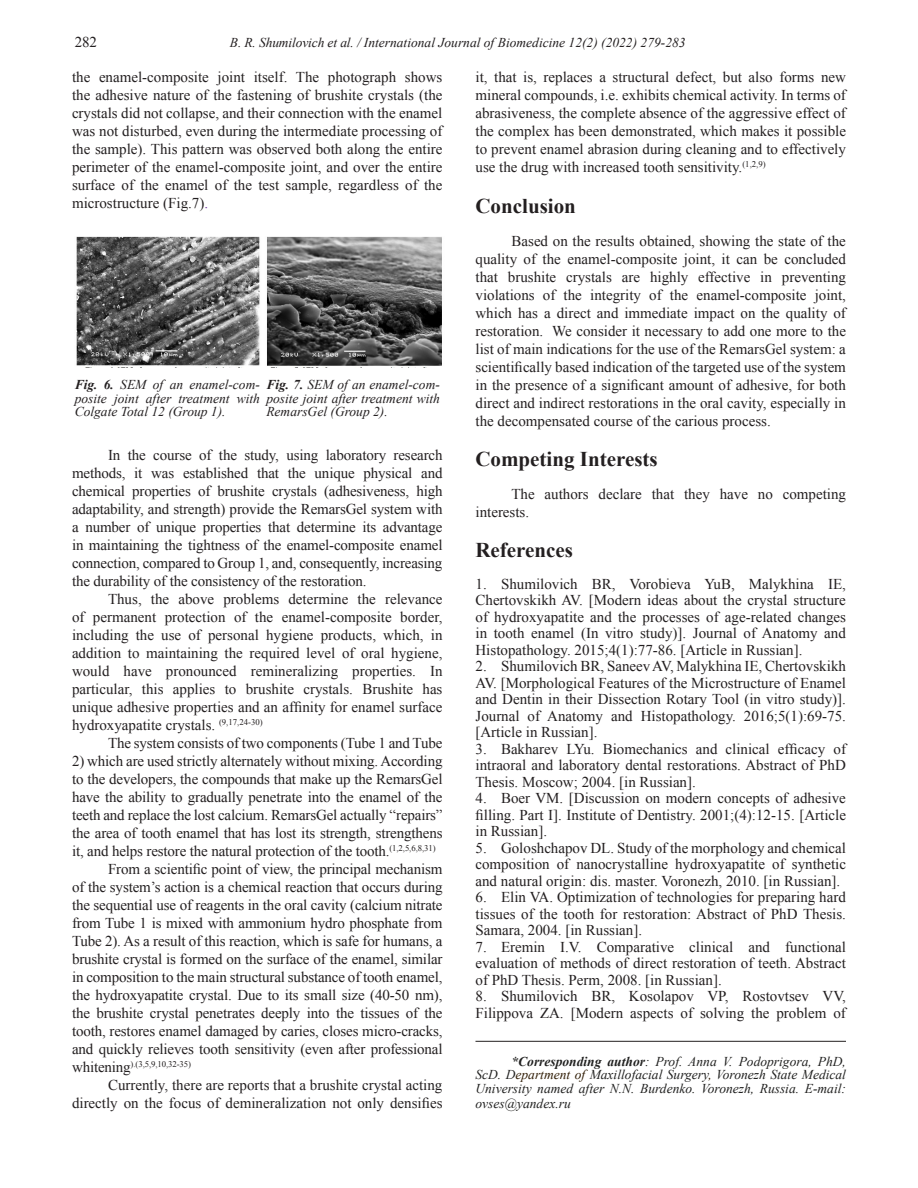
<style>
.page{position:relative;width:918px;height:1188px;background:#fff}
.page>*{position:absolute;margin:0;border:0;box-sizing:border-box;transform-origin:0 0}
.Section{font:700 21px "Times New Roman";color:#231f20}
.General{font:15px/18px "Times New Roman";color:#231f20;text-align:justify}
.Fig{font:italic 13.5px/13.5px "Times New Roman";color:#231f20;text-align:justify}
.Corresponding{font:italic 13.5px/13.5px "Times New Roman";color:#212120;text-align:justify}
.General-2{font:8.7px "Times New Roman";color:#231f20}
.s1{color:#7030a0}
.s2{font-weight:700}
.s3{font-size:15px}
.s4{color:#321f08}
</style>
<div class="page">
<img style="left:76px;top:237px;width:366px;height:131px">
<hr style="left:476px;top:1041px;width:370px;height:1px;background:#231f20">
<p class="General" style="left:75px;top:32px;width:24px">282</p>
<p class="Fig" style="left:230px;top:35px;width:457px">B. R. Shumilovich et al. / International Journal of Biomedicine 12(2) (2022) 279-283</p>
<p class="General" style="left:72px;top:68px;width:372px">the enamel-composite joint itself. The photograph shows the adhesive nature of the fastening of brushite crystals (the crystals did not collapse, and their connection with the enamel was not disturbed, even during the intermediate processing of the sample). This pattern was observed both along the entire perimeter of the enamel-composite joint, and over the entire surface of the enamel of the test sample, regardless of the microstructure (Fig.7)<span class="s1">.</span></p>
<p class="General" style="left:476px;top:68px;width:372px">it, that is, replaces a structural defect, but also forms new mineral compounds, i.e. exhibits chemical activity. In terms of abrasiveness, the complete absence of the aggressive effect of the complex has been demonstrated, which makes it possible to prevent enamel abrasion during cleaning and to effectively use the drug with increased tooth sensitivity.<sup>(1,2,9)</sup></p>
<p class="Section" style="left:476px;top:191px;width:102px">Conclusion</p>
<p class="General" style="left:476px;top:231px;width:372px;text-indent:36px">Based on the results obtained, showing the state of the quality of the enamel-composite joint, it can be concluded that brushite crystals are highly effective in preventing violations of the integrity of the enamel-composite joint, which has a direct and immediate impact on the quality of restoration. We consider it necessary to add one more to the list of main indications for the use of the RemarsGel system: a scientifically based indication of the targeted use of the system in the presence of a significant amount of adhesive, for both direct and indirect restorations in the oral cavity, especially in the decompensated course of the carious process.</p>
<p class="Section" style="left:476px;top:444px;width:184px">Competing Interests</p>
<p class="General" style="left:476px;top:485px;width:372px;text-indent:36px">The authors declare that they have no competing interests.</p>
<p class="Section" style="left:476px;top:535px;width:99px">References</p>
<p class="General" style="left:476px;top:575px;width:372px;line-height:16.5px">1. Shumilovich BR, Vorobieva YuB, Malykhina IE, Chertovskikh AV. [Modern ideas about the crystal structure of hydroxyapatite and the processes of age-related changes in tooth enamel (In vitro study)]. Journal of Anatomy and Histopathology. 2015;4(1):77-86. [Article in Russian].</p>
<p class="General" style="left:476px;top:658px;width:372px;line-height:16.5px">2. Shumilovich BR, Saneev AV, Malykhina IE, Chertovskikh AV. [Morphological Features of the Microstructure of Enamel and Dentin in their Dissection Rotary Tool (in vitro study)].<br>Journal of Anatomy and Histopathology. 2016;5(1):69-75. [Article in Russian].</p>
<p class="General" style="left:476px;top:740px;width:372px;line-height:16.5px">3. Bakharev LYu. Biomechanics and clinical efficacy of intraoral and laboratory dental restorations. Abstract of PhD Thesis. Moscow; 2004. [in Russian].</p>
<p class="General" style="left:476px;top:790px;width:372px;line-height:16.5px">4. Boer VM. [Discussion on modern concepts of adhesive filling. Part I]. Institute of Dentistry. 2001;(4):12-15. [Article in Russian].</p>
<p class="General" style="left:476px;top:839px;width:372px;line-height:16.5px">5. Goloshchapov DL. Study of the morphology and chemical composition of nanocrystalline hydroxyapatite of synthetic and natural origin: dis. master. Voronezh, 2010. [in Russian].</p>
<p class="General" style="left:476px;top:889px;width:372px;line-height:16.5px">6. Elin VA. Optimization of technologies for preparing hard tissues of the tooth for restoration: Abstract of PhD Thesis.<br>Samara, 2004. [in Russian].</p>
<p class="General" style="left:476px;top:938px;width:372px;line-height:16.5px">7. Eremin I.V. Comparative clinical and functional evaluation of methods of direct restoration of teeth. Abstract of PhD Thesis. Perm, 2008. [in Russian].</p>
<p class="General" style="left:476px;top:988px;width:372px;line-height:16.5px">8. Shumilovich BR, Kosolapov VP, Rostovtsev VV,<br>Filippova ZA. [Modern aspects of solving the problem of</p>
<p class="Fig" style="left:75px;top:378px;width:187px"><span class="s2">Fig. 6.</span> SEM of an enamel-com&shy;posite joint after treatment with Colgate Total 12 (Group 1).</p>
<p class="Fig" style="left:266px;top:378px;width:175px"><span class="s2">Fig. 7.</span> SEM of an enamel-com&shy;posite joint after treatment with RemarsGel (Group 2).</p>
<p class="General" style="left:72px;top:446px;width:372px;text-indent:36px">In the course of the study, using laboratory research methods, it was established that the unique physical and chemical properties of brushite crystals (adhesiveness, high adaptability, and strength) provide the RemarsGel system with a number of unique properties that determine its advantage in maintaining the tightness of the enamel-composite enamel connection, compared to Group 1, and, consequently, increasing the durability of the consistency of the restoration.</p>
<p class="General" style="left:72px;top:590px;width:372px;text-indent:36px">Thus, the above problems determine the relevance of permanent protection of the enamel-composite border, including the use of personal hygiene products, which, in addition to maintaining the required level of oral hygiene, would have pronounced remineralizing properties. In particular, this applies to brushite crystals. Brushite has unique adhesive properties and an affinity for enamel surface hydroxyapatite crystals. <sup>(9,17,24-30)</sup></p>
<p class="General" style="left:108px;top:734px;width:336px">The system consists of two components (Tube 1 and Tube</p>
<p class="General" style="left:72px;top:752px;width:372px">2) which are used strictly alternately without mixing. According to the developers, the compounds that make up the RemarsGel have the ability to gradually penetrate into the enamel of the teeth and replace the lost calcium. RemarsGel actually “repairs” the area of tooth enamel that has lost its strength, strengthens it, and helps restore the natural protection of the tooth.<sup>(1,2,5,6,8,31)</sup></p>
<p class="General" style="left:72px;top:860px;width:372px;text-indent:36px">From a scientific point of view, the principal mechanism of the system’s action is a chemical reaction that occurs during the sequential use of reagents in the oral cavity (calcium nitrate from Tube 1 is mixed with ammonium hydro phosphate from Tube 2). As a result of this reaction, which is safe for humans, a brushite crystal is formed on the surface of the enamel, similar in composition to the main structural substance of tooth enamel, the hydroxyapatite crystal. Due to its small size (40-50 nm), the brushite crystal penetrates deeply into the tissues of the tooth, restores enamel damaged by caries, closes micro-cracks, and quickly relieves tooth sensitivity (even after professional</p>
<p class="General-2" style="left:72px;top:1059px;width:121px"><span class="s3">whitening</span>).(3,5,9,10,32-35)</p>
<p class="General" style="left:72px;top:1076px;width:372px;text-align:right">Currently, there are reports that a brushite crystal acting directly on the focus of demineralization not only densifies</p>
<p class="Corresponding" style="left:476px;top:1054px;width:372px;text-indent:36px"><span class="s2">*Corresponding author</span>: Prof. Anna V. Podoprigora, PhD, ScD. D<span class="s4">epartment of</span> Maxillofacial Surgery<span class="s4">,</span> Voronezh State Medical University named after N.N. Burdenko. Voronezh, Russia. E-mail:</p>
<p class="Corresponding" style="left:476px;top:1096px;width:97px">ovses@yandex.ru</p>
</div>
